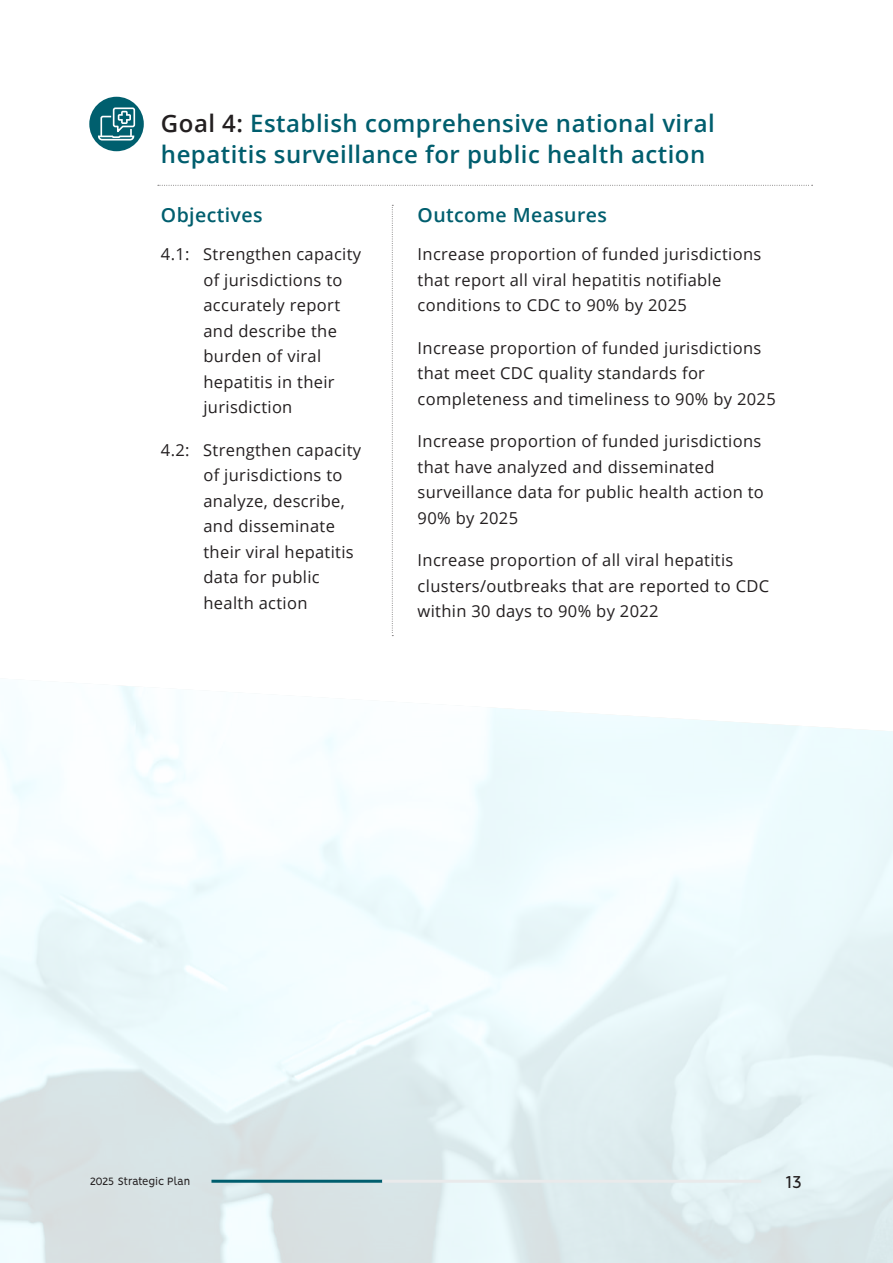
<style>
.page{position:relative;width:893px;height:1263px;background:#fff}
.page>*{position:absolute;margin:0;border:0;box-sizing:border-box;transform-origin:0 0}
.t1{font:600 24px/31.5px "Open Sans";letter-spacing:.02em;color:#005e6e}
.t2{font:600 19.5px "Open Sans";letter-spacing:.02em;color:#005e6e}
.t3{font:19.5px "Vision";color:#231f20}
.t4{font:16.5px/25.5px "Open Sans";letter-spacing:.02em;color:#231f20}
.t5{font:12px "Vision";letter-spacing:-.03em;color:#231f20}
.s1{color:#231f20}
</style>
<div class="page">
<div style="left:89px;top:97px;width:55px;height:54px;background:#005f6e;border-radius:50%"></div>
<svg style="left:98px;top:107px;width:38px;height:34px"></svg>
<svg style="left:158px;top:185px;width:655px;height:1px"></svg>
<svg style="left:392px;top:205px;width:1px;height:431px"></svg>
<svg style="left:0;top:686px;width:893px;height:577px;fill:#ecfafd"></svg>
<hr style="left:211px;top:1180px;width:171px;height:3px;background:#005e6e">
<hr style="left:382px;top:1180px;width:379px;height:3px;background:#e9eaeb">
<h1 class="t1" style="left:161px;top:107px;width:555px"><span class="s1">Goal 4:</span> Establish comprehensive national viral hepatitis surveillance for public health action</h1>
<p class="t2" style="left:161px;top:202px;width:103px">Objectives</p>
<p class="t4" style="left:203px;top:241px;width:159px;text-indent:-43px">4.1: Strengthen capacity of jurisdictions to accurately report and describe the burden of viral hepatitis in their jurisdiction</p>
<p class="t4" style="left:203px;top:437px;width:159px;text-indent:-43px">4.2: Strengthen capacity of jurisdictions to analyze, describe, and disseminate their viral hepatitis data for public health action</p>
<p class="t2" style="left:418px;top:202px;width:191px">Outcome Measures</p>
<p class="t4" style="left:418px;top:241px;width:345px">Increase proportion of funded jurisdictions that report all viral hepatitis notifiable conditions to CDC to 90% by 2025</p>
<p class="t4" style="left:418px;top:334px;width:360px">Increase proportion of funded jurisdictions that meet CDC quality standards for completeness and timeliness to 90% by 2025</p>
<p class="t4" style="left:418px;top:428px;width:348px">Increase proportion of funded jurisdictions that have analyzed and disseminated surveillance data for public health action to 90% by 2025</p>
<p class="t4" style="left:418px;top:547px;width:353px">Increase proportion of all viral hepatitis clusters/outbreaks that are reported to CDC within 30 days to 90% by 2022</p>
<p class="t5" style="left:90px;top:1175px;width:102px">2025 Strategic Plan</p>
<p class="t3" style="left:785px;top:1170px;width:19px">13</p>
</div>
